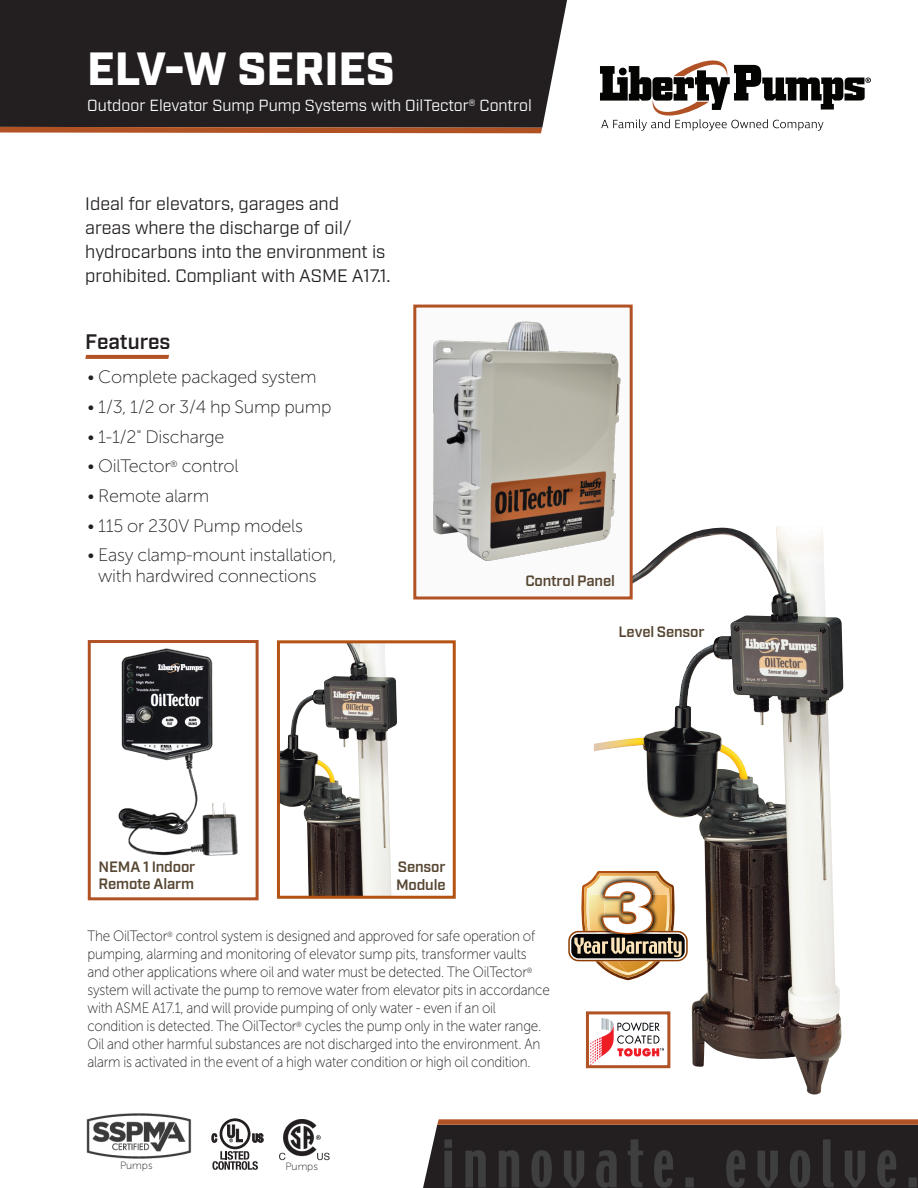
<style>
.page{position:relative;width:918px;height:1188px;background:#fff}
.page>*{position:absolute;margin:0;border:0;box-sizing:border-box;transform-origin:0 0}
.t1{font:900 46.5px "Industry";color:#fff}
.Body_Headers{font:600 21px "Industry";letter-spacing:-.005em;color:#231f20}
._7_Model_Feature_Copy__front{font:18px/21px "Museo Sans 100";letter-spacing:-.015em;color:#231f20;text-align:center}
.Table_Header{font:18px/24px "Industry";color:#231f20}
.bullet_copy_new{font:18px "Museo Sans 100";letter-spacing:-.015em;color:#231f20}
.Subheader{font:16.2px "Industry";color:#fff}
.Bullet_Copy__back{font:15px/18px "Museo Sans 100";letter-spacing:-.015em;color:#231f20;scale:.9 1}
.t2{font:600 15px "Industry";letter-spacing:-.01em;color:#564632}
.Paragraph{font:10.5px "Museo Sans 100";color:#231f20}
</style>
<div class="page">
<img style="left:280px;top:1119px;width:49px;height:42px">
<img style="left:86px;top:1113px;width:106px;height:46px">
<div style="left:220px;top:1118px;width:31px;height:31px;border:3px solid #231f20;border-radius:50%"></div>
<svg style="left:212px;top:1133px;width:5px;height:10px"></svg>
<svg style="left:252px;top:1133px;width:11px;height:10px"></svg>
<svg style="left:212px;top:1151px;width:46px;height:19px"></svg>
<svg style="left:227px;top:1125px;width:16px;height:17px"></svg>
<div style="left:0;top:0;width:567px;height:128px;background:#231f20"></div>
<svg style="left:0;top:127px;width:542px;height:6px;background:#b15930"></svg>
<svg style="left:600px;top:60px;width:271px;height:71px"></svg>
<svg style="left:423px;top:1119px;width:495px;height:69px;background:#382e2b"></svg>
<img style="left:593px;top:526px;width:250px;height:569px">
<img style="left:281px;top:644px;width:116px;height:251px">
<div style="left:277px;top:640px;width:179px;height:259px;border:3px solid #b45312"></div>
<div style="left:415px;top:306px;width:216px;height:292px;background:#fafafa"></div>
<img style="left:433px;top:321px;width:188px;height:240px">
<div style="left:413px;top:305px;width:220px;height:294px;border:3px solid #b15225"></div>
<div style="left:587px;top:1013px;width:82px;height:54px;background:#fff"></div>
<img style="left:590px;top:1019px;width:74px;height:45px">
<div style="left:586px;top:1011px;width:84px;height:57px;border:3px solid #b15225"></div>
<svg style="left:568px;top:931px;width:120px;height:30px"></svg>
<div style="left:571px;top:934px;width:114px;height:24px;background:#050605;border-radius:7px"></div>
<img style="left:574px;top:871px;width:108px;height:109px">
<img style="left:118px;top:648px;width:120px;height:208px">
<div style="left:88px;top:640px;width:171px;height:260px;border:3px solid #b15225"></div>
<svg style="left:85px;top:355px;width:84px;height:4px"></svg>
<p class="t1" style="left:87px;top:41px;width:309px">ELV-W SERIES</p>
<p class="Subheader" style="left:87px;top:96px;width:446px">Outdoor Elevator Sump Pump Systems with OilTector® Control</p>
<p class="Table_Header" style="left:85px;top:192px;width:307px">Ideal for elevators, garages and<br>areas where the discharge of oil/ hydrocarbons into the environment is prohibited. Compliant with ASME A17.1.</p>
<p class="Body_Headers" style="left:85px;top:330px;width:87px">Features</p>
<p class="bullet_copy_new" style="left:87px;top:368px;width:231px">• Complete packaged system</p>
<p class="_7_Model_Feature_Copy__front" style="left:87px;top:397px;width:246px">• 1/3, 1/2 or 3/4 hp Sump pump</p>
<p class="_7_Model_Feature_Copy__front" style="left:87px;top:426px;width:139px">• 1-1/2" Discharge</p>
<p class="_7_Model_Feature_Copy__front" style="left:87px;top:456px;width:153px">• OilTector<sup>®</sup> control</p>
<p class="_7_Model_Feature_Copy__front" style="left:87px;top:485px;width:123px">• Remote alarm</p>
<p class="_7_Model_Feature_Copy__front" style="left:87px;top:515px;width:217px">• 115 or 230V Pump models</p>
<p class="_7_Model_Feature_Copy__front" style="left:87px;top:545px;width:251px">• Easy clamp-mount installation, with hardwired connections</p>
<p class="t2" style="left:525px;top:572px;width:91px">Control Panel</p>
<p class="t2" style="left:618px;top:623px;width:88px">Level Sensor</p>
<p class="t2" style="left:99px;top:858px;width:98px">NEMA 1 Indoor</p>
<p class="t2" style="left:99px;top:875px;width:97px">Remote Alarm</p>
<p class="t2" style="left:398px;top:858px;width:49px">Sensor</p>
<p class="t2" style="left:396px;top:876px;width:51px">Module</p>
<p class="Bullet_Copy__back" style="left:87px;top:927px;width:515px">The OilTector<sup>®</sup> control system is designed and approved for safe operation of pumping, alarming and monitoring of elevator sump pits, transformer vaults and other applications where oil and water must be detected. The OilTector<sup>® </sup>system will activate the pump to remove water from elevator pits in accordance with ASME A17.1, and will provide pumping of only water - even if an oil condition is detected. The OilTector<sup>®</sup> cycles the pump only in the water range.<br>Oil and other harmful substances are not discharged into the environment. An alarm is activated in the event of a high water condition or high oil condition.</p>
<p class="Paragraph" style="left:120px;top:1160px;width:34px">Pumps</p>
<p class="Paragraph" style="left:285px;top:1160px;width:34px">Pumps</p>
</div>
